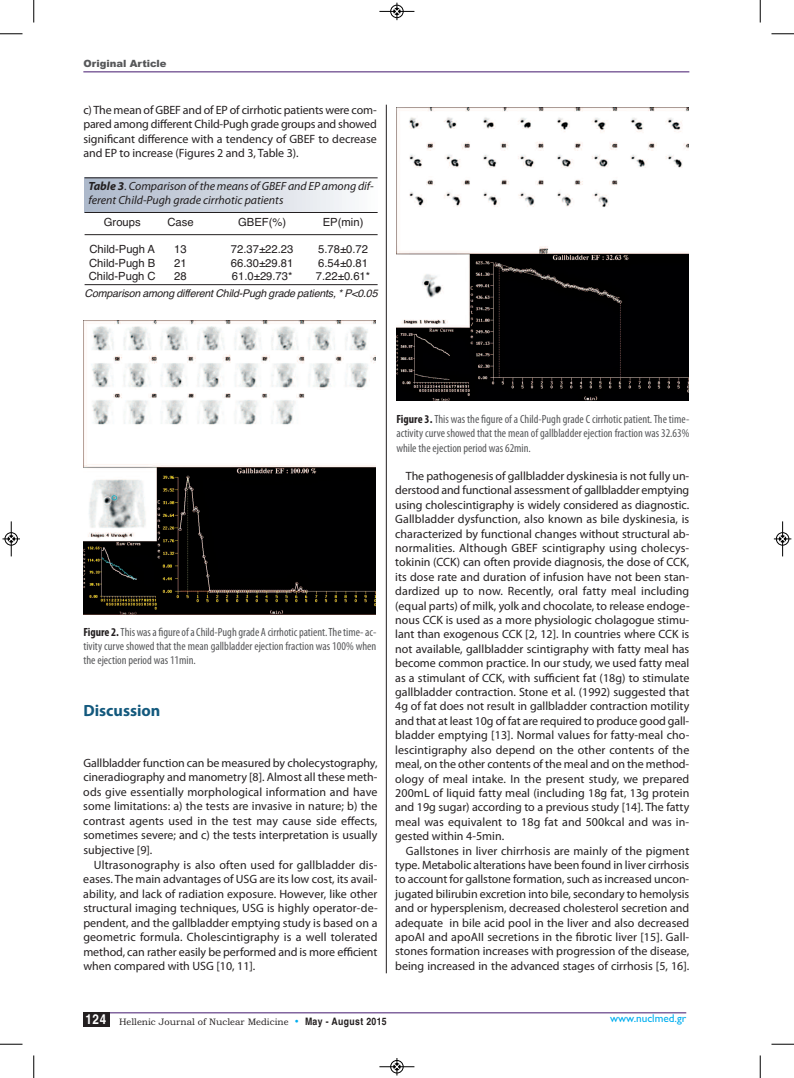
<style>
.page{position:relative;width:794px;height:1078px;background:#fff}
.page>*{position:absolute;margin:0;border:0;box-sizing:border-box;transform-origin:0 0}
.t1{font:700 16.25px "Myriad Pro";color:#13597d}
.t2{font:12px/14.4px "Myriad Pro";color:#231f20;text-align:justify}
.t3{font:condensed 11.88px/14.2px "Myriad Pro";color:#57585a;text-align:justify}
.t4{font:italic 11.88px/14.2px "Myriad Pro";letter-spacing:-.005em;color:#231f20}
.t5{font:11.25px/13.5px "Helvetica";color:#231f20;text-align:justify}
.t6{font:11.25px "Gill Sans";color:#00aeef}
.t7{font:italic 10.62px "Helvetica";letter-spacing:-.015em;color:#231f20}
.t8{font:900 10px "Arial";color:#57585a}
.t9{font:9.38px "Bookman Old Style";color:#231f20}
.s1{font-weight:700}
.s2{font-weight:700;color:#231f20}
.s3{font-family:"Gill Sans";font-size:11.25px;color:#00aeef}
.s4{font-family:"Helvetica";font-weight:700;font-size:10.25px}
</style>
<div class="page">
<hr style="left:83px;top:71px;width:606px;height:1px;background:#43176e">
<div style="left:83px;top:1012px;width:27px;height:14px;background:#231f20"></div>
<hr style="left:110px;top:1012px;width:576px;height:1px;background:#43176e">
<hr style="left:386px;top:105px;width:1px;height:868px;background:#231f20">
<div style="left:85px;top:177px;width:293px;height:36px;background:linear-gradient(to right,#abb6c9,#fbfcfc)"></div>
<hr style="left:85px;top:212px;width:293px;height:1px;background:#231f20">
<hr style="left:85px;top:177px;width:293px;height:1px;background:#231f20">
<hr style="left:85px;top:234px;width:293px;height:1px;background:#231f20">
<hr style="left:85px;top:284px;width:293px;height:1px;background:#231f20">
<div style="left:83px;top:317px;width:293px;height:299px;background:linear-gradient(to right,#fff,#fff)"></div>
<img style="left:84px;top:320px;width:292px;height:294px">
<img style="left:397px;top:108px;width:292px;height:292px">
<svg style="left:33px;top:0;width:2px;height:22px"></svg>
<svg style="left:0;top:33px;width:22px;height:2px"></svg>
<svg style="left:760px;top:0;width:1px;height:22px"></svg>
<svg style="left:771px;top:33px;width:23px;height:2px"></svg>
<svg style="left:33px;top:1055px;width:2px;height:22px"></svg>
<svg style="left:0;top:1043px;width:22px;height:1px"></svg>
<svg style="left:760px;top:1055px;width:1px;height:22px"></svg>
<svg style="left:771px;top:1043px;width:23px;height:1px"></svg>
<div style="left:390px;top:5px;width:14px;height:13px;border:1px solid #fff;border-radius:50%"></div>
<hr style="left:379px;top:11px;width:35px;height:1px;background:#000">
<div style="left:390px;top:5px;width:13px;height:13px;border:1px solid #000;border-radius:50%"></div>
<svg style="left:394px;top:3px;width:6px;height:17px"></svg>
<div style="left:390px;top:1059px;width:14px;height:14px;border:1px solid #fff;border-radius:50%"></div>
<hr style="left:379px;top:1066px;width:35px;height:1px;background:#000">
<div style="left:390px;top:1060px;width:13px;height:12px;border:1px solid #000;border-radius:50%"></div>
<svg style="left:394px;top:1058px;width:6px;height:17px"></svg>
<hr style="left:11px;top:521px;width:1px;height:35px;background:#000">
<div style="left:5px;top:532px;width:13px;height:13px;border:1px solid #000;border-radius:50%"></div>
<svg style="left:2px;top:535px;width:18px;height:7px"></svg>
<hr style="left:782px;top:521px;width:1px;height:35px;background:#000">
<div style="left:776px;top:532px;width:13px;height:13px;border:1px solid #000;border-radius:50%"></div>
<svg style="left:774px;top:535px;width:17px;height:7px"></svg>
<p class="t8" style="left:84px;top:58px;width:84px">Original Article</p>
<p class="t2" style="left:83px;top:103px;width:295px">c)The mean of GBEF and of EP of cirrhotic patients were com&shy;pared among different Child-Pugh grade groups and showed significant difference with a tendency of GBEF to decrease and EP to increase (Figures 2 and 3, Table 3).</p>
<p class="t4" style="left:88px;top:180px;width:287px"><span class="s1">Table 3</span>. Comparison ofthe means ofGBEF and EP among dif&shy;ferent Child-Pugh grade cirrhotic patients</p>
<p class="t5" style="left:104px;top:215px;width:38px">Groups</p>
<p class="t5" style="left:89px;top:242px;width:68px">Child-Pugh A Child-Pugh B Child-Pugh C</p>
<p class="t5" style="left:167px;top:215px;width:28px">Case</p>
<p class="t5" style="left:174px;top:242px;width:14px">13<br>21<br>28</p>
<p class="t5" style="left:238px;top:215px;width:50px">GBEF(%)</p>
<p class="t5" style="left:231px;top:242px;width:64px">72.37±22.23<br>66.30±29.81<br>61.0±29.73*</p>
<p class="t5" style="left:323px;top:215px;width:42px">EP(min)</p>
<p class="t5" style="left:316px;top:242px;width:56px;text-align:left">5.78±0.72<br>6.54±0.81<br>7.22±0.61*</p>
<p class="t7" style="left:85px;top:287px;width:294px">Comparison among different Child-Pugh grade patients, * P&lt;0.05</p>
<p class="t3" style="left:83px;top:625px;width:294px"><span class="s2">Figure 2.</span>Thiswasa figureofaChild-Pugh grade A cirrhoticpatient.Thetime-ac&shy;tivity curve showed that the mean gallbladder ejection fraction was 100% when the ejection period was 11min.</p>
<h1 class="t1" style="left:83px;top:704px;width:79px">Discussion</h1>
<p class="t2" style="left:83px;top:756px;width:296px">Gallbladder function can be measured by cholecystography, cineradiography and manometry [8]. Almost all these meth&shy;ods give essentially morphological information and have some limitations: a) the tests are invasive in nature; b) the contrast agents used in the test may cause side effects, sometimes severe; and c) the tests interpretation is usually subjective [9].</p>
<p class="t2" style="left:83px;top:858px;width:296px;text-indent:11px">Ultrasonography is also often used for gallbladder dis&shy;eases. The main advantages of USG are its low cost, its avail&shy;ability, and lack of radiation exposure. However, like other structural imaging techniques, USG is highly operator-de&shy;pendent, and the gallbladder emptying study is based on a geometric formula. Cholescintigraphy is a well tolerated method, can rather easily be performed and is more efficient when compared with USG [10, 11].</p>
<p class="t3" style="left:396px;top:413px;width:294px"><span class="s2">Figure 3.</span> This was the figure of a Child-Pugh grade C cirrhotic patient.The time&shy;activity curve showed that the mean of gallbladder ejection fraction was 32.63% while the ejection period was 62min.</p>
<p class="t2" style="left:395px;top:469px;width:296px;text-indent:11px">The pathogenesis of gallbladder dyskinesia is not fully un&shy;derstood and functional assessment of gallbladder emptying using cholescintigraphy is widely considered as diagnostic.<br>Gallbladder dysfunction, also known as bile dyskinesia, is characterized by functional changes without structural ab&shy;normalities. Although GBEF scintigraphy using cholecys&shy;tokinin (CCK) can often provide diagnosis, the dose of CCK, its dose rate and duration of infusion have not been stan&shy;dardized up to now. Recently, oral fatty meal including (equal parts) of milk, yolk and chocolate, to release endoge&shy;nous CCK is used as a more physiologic cholagogue stimu&shy;lant than exogenous CCK [2, 12]. In countries where CCK is not available, gallbladder scintigraphy with fatty meal has become common practice. In our study, we used fatty meal as a stimulant of CCK, with sufficient fat (18g) to stimulate gallbladder contraction. Stone et al. (1992) suggested that 4g of fat does not result in gallbladder contraction motility and that at least 10g of fat are required to produce good gall&shy;bladder emptying [13]. Normal values for fatty-meal cho&shy;lescintigraphy also depend on the other contents of the meal, on the other contents of the meal and on the method&shy;ology of meal intake. In the present study, we prepared 200mL of liquid fatty meal (including 18g fat, 13g protein and 19g sugar) according to a previous study [14]. The fatty meal was equivalent to 18g fat and 500kcal and was in&shy;gested within 4-5min.</p>
<p class="t2" style="left:395px;top:844px;width:296px;text-indent:11px">Gallstones in liver chirrhosis are mainly of the pigment type. Metabolic alterations have been found in liver cirrhosis to account for gallstone formation, such as increased uncon&shy;jugated bilirubin excretion into bile, secondary to hemolysis and or hypersplenism, decreased cholesterol secretion and adequate in bile acid pool in the liver and also decreased apoAI and apoAII secretions in the fibrotic liver [15]. Gall&shy;stones formation increases with progression of the disease, being increased in the advanced stages of cirrhosis [5, 16].</p>
<p class="t9" style="left:86px;top:1016px;width:303px"><sup>124</sup> Hellenic Journal of Nuclear Medicine <span class="s3">•</span> <span class="s4">May - August 2015</span></p>
<p class="t6" style="left:610px;top:1011px;width:78px">www.nuclmed.gr</p>
</div>
